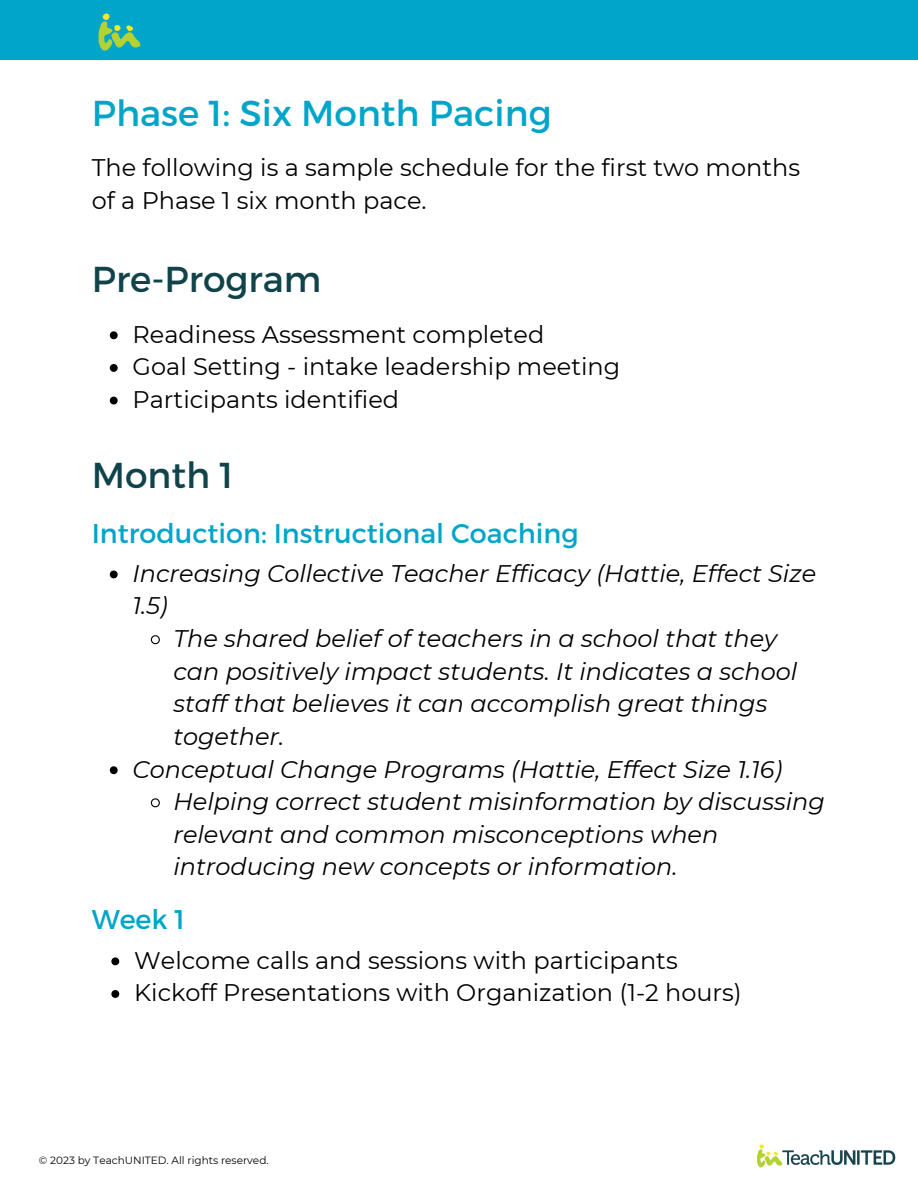
<style>
.page{position:relative;width:918px;height:1188px;background:#fff}
.page>*{position:absolute;margin:0;border:0;box-sizing:border-box;transform-origin:0 0}
.t1{font:36px "Montserrat";color:#00a5c9}
.t2{font:36px "Montserrat";color:#11434a}
.t3{font:27px "Montserrat";color:#00a5c9}
.t4{font:italic 24px "Montserrat";color:#000}
.t5{font:24px/32.7px "Montserrat";color:#000}
.t6{font:10.5px "Montserrat";color:#000}
</style>
<div class="page">
<svg style="left:110px;top:331px;width:8px;height:8px"></svg>
<svg style="left:110px;top:364px;width:8px;height:8px"></svg>
<svg style="left:110px;top:397px;width:8px;height:7px"></svg>
<svg style="left:110px;top:571px;width:8px;height:7px"></svg>
<svg style="left:150px;top:635px;width:10px;height:10px"></svg>
<svg style="left:110px;top:766px;width:8px;height:8px"></svg>
<svg style="left:150px;top:798px;width:10px;height:10px"></svg>
<svg style="left:111px;top:957px;width:8px;height:8px"></svg>
<svg style="left:111px;top:990px;width:8px;height:8px"></svg>
<div style="left:0;top:0;width:918px;height:59px;background:#00a5c9"></div>
<img style="left:98px;top:13px;width:43px;height:38px">
<img style="left:756px;top:1144px;width:140px;height:24px">
<h1 class="t1" style="left:92px;top:90px;width:461px">Phase 1: Six Month Pacing</h1>
<p class="t5" style="left:92px;top:152px;width:710px">The following is a sample schedule for the first two months of a Phase 1 six month pace.</p>
<h1 class="t2" style="left:92px;top:256px;width:231px">Pre-Program</h1>
<p class="t5" style="left:133px;top:318px;width:489px">Readiness Assessment completed<br>Goal Setting - intake leadership meeting<br>Participants identified</p>
<h1 class="t2" style="left:92px;top:452px;width:143px">Month 1</h1>
<p class="t3" style="left:92px;top:516px;width:489px">Introduction: Instructional Coaching</p>
<p class="t4" style="left:133px;top:559px;width:685px">Increasing Collective Teacher Efficacy (Hattie, Effect Size</p>
<p class="t4" style="left:133px;top:591px;width:37px">1.5)</p>
<p class="t4" style="left:173px;top:624px;width:605px">The shared belief of teachers in a school that they</p>
<p class="t4" style="left:173px;top:656px;width:626px">can positively impact students. It indicates a school</p>
<p class="t4" style="left:173px;top:689px;width:596px">staff that believes it can accomplish great things</p>
<p class="t4" style="left:173px;top:722px;width:112px">together.</p>
<p class="t4" style="left:133px;top:754px;width:651px">Conceptual Change Programs (Hattie, Effect Size 1.16)</p>
<p class="t4" style="left:173px;top:787px;width:653px">Helping correct student misinformation by discussing</p>
<p class="t4" style="left:173px;top:820px;width:547px">relevant and common misconceptions when</p>
<p class="t4" style="left:173px;top:852px;width:506px">introducing new concepts or information.</p>
<p class="t3" style="left:92px;top:902px;width:95px">Week 1</p>
<p class="t5" style="left:134px;top:944px;width:609px">Welcome calls and sessions with participants<br>Kickoff Presentations with Organization (1-2 hours)</p>
<p class="t6" style="left:39px;top:1154px;width:231px">© 2023 by TeachUNITED. All rights reserved.</p>
</div>
